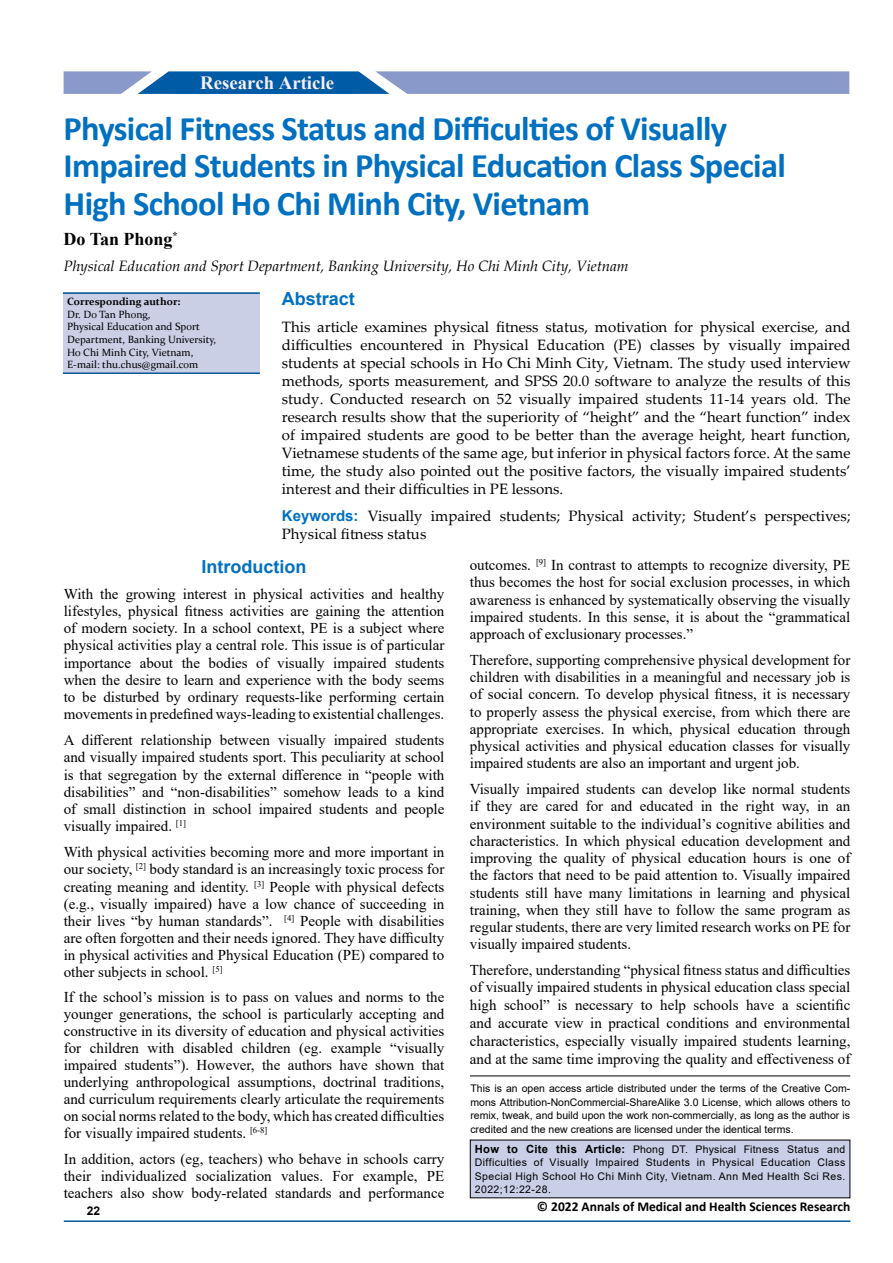
<style>
.page{position:relative;width:893px;height:1263px;background:#fff}
.page>*{position:absolute;margin:0;border:0;box-sizing:border-box;transform-origin:0 0}
.t1{font:700 34.5px/37.5px "Calibri";letter-spacing:-.02em;color:#0070c0}
.t2{font:700 18.75px "Times New Roman";color:#f9eff6}
.t3{font:700 18.6px "Times New Roman";color:#fff}
.t4{font:700 18px "Arial";color:#0070c0}
.t5{font:700 18px "Times New Roman";color:#000}
.t6{font:15px/17.2px "Times New Roman";color:#000;text-align:justify}
.t7{font:15px/18px "Palatino Linotype";color:#000;text-align:justify}
.t8{font:italic 15px "Book Antiqua";color:#000}
.t9{font:700 13.5px "Calibri";color:#000}
.t10{font:700 12px "Arial";color:#000}
.t11{font:10.5px/13.5px "Arial";letter-spacing:.02em;color:#000;text-align:justify}
.t12{font:10.5px/12.6px "Constantia";color:#000}
.t13{font:700 10.5px "Constantia";color:#000}
.s1{font-family:"Arial";font-weight:700;color:#0070c0}
.s2{font-weight:700;font-size:11.25px}
</style>
<div class="page">
<hr style="left:64px;top:1220px;width:786px;height:2px;background:#005a96">
<svg style="left:64px;top:71px;width:785px;height:23px;background:#879ccb"></svg>
<div style="left:175px;top:72px;width:178px;height:22px;background:#005ba6"></div>
<div style="left:63px;top:292px;width:196px;height:81px;background:#cacfe6"></div>
<hr style="left:63px;top:292px;width:197px;height:2px;background:#005a96">
<hr style="left:63px;top:372px;width:197px;height:2px;background:#005a96">
<div style="left:470px;top:1140px;width:380px;height:58px;background:#c9cfe7"></div>
<hr style="left:470px;top:1076px;width:380px;height:1px;background:#000">
<p class="t3" style="left:201px;top:69px;width:129px">Original Article</p>
<h1 class="t1" style="left:64px;top:109px;width:724px">Physical Fitness Status and Difficulties of Visually<br>Impaired Students in Physical Education Class Special<br>High School Ho Chi Minh City, Vietnam</h1>
<p class="t5" style="left:64px;top:226px;width:116px">Do Tan Phong<sup>*</sup></p>
<p class="t8" style="left:64px;top:255px;width:566px">Physical Education and Sport Department, Banking University, Ho Chi Minh City, Vietnam</p>
<p class="t2" style="left:200px;top:69px;width:135px">Research Article</p>
<p class="t13" style="left:67px;top:294px;width:115px">Corresponding author:</p>
<p class="t12" style="left:67px;top:308px;width:151px">Dr. Do Tan Phong,<br>Physical Education and Sport<br>Department, Banking University,<br>Ho Chi Minh City, Vietnam,<br>E-mail: thu.chus@gmail.com</p>
<p class="t4" style="left:282px;top:286px;width:75px">Abstract</p>
<p class="t7" style="left:282px;top:317px;width:570px">This article examines physical fitness status, motivation for physical exercise, and difficulties encountered in Physical Education (PE) classes by visually impaired students at special schools in Ho Chi Minh City, Vietnam. The study used interview methods, sports measurement, and SPSS 20.0 software to analyze the results of this study. Conducted research on 52 visually impaired students 11-14 years old. The research results show that the superiority of “height” and the “heart function” index of impaired students are good to be better than the average height, heart function, Vietnamese students of the same age, but inferior in physical factors force. At the same time, the study also pointed out the positive factors, the visually impaired students’ interest and their difficulties in PE lessons.</p>
<p class="t7" style="left:282px;top:506px;width:570px"><span class="s1">Keywords:</span> Visually impaired students; Physical activity; Student’s perspectives;<br>Physical fitness status</p>
<p class="t6" style="left:470px;top:556px;width:382px">outcomes. <sup>[9]</sup> In contrast to attempts to recognize diversity, PE thus becomes the host for social exclusion processes, in which awareness is enhanced by systematically observing the visually impaired students. In this sense, it is about the “grammatical approach of exclusionary processes.”</p>
<p class="t6" style="left:470px;top:651px;width:382px">Therefore, supporting comprehensive physical development for children with disabilities in a meaningful and necessary job is of social concern. To develop physical fitness, it is necessary to properly assess the physical exercise, from which there are appropriate exercises. In which, physical education through physical activities and physical education classes for visually impaired students are also an important and urgent job.</p>
<p class="t6" style="left:470px;top:780px;width:382px">Visually impaired students can develop like normal students if they are cared for and educated in the right way, in an environment suitable to the individual’s cognitive abilities and characteristics. In which physical education development and improving the quality of physical education hours is one of the factors that need to be paid attention to. Visually impaired students still have many limitations in learning and physical training, when they still have to follow the same program as regular students, there are very limited research works on PE for visually impaired students.</p>
<p class="t6" style="left:470px;top:961px;width:382px;line-height:17.7px">Therefore, understanding “physical fitness status and difficulties of visually impaired students in physical education class special high school” is necessary to help schools have a scientific and accurate view in practical conditions and environmental characteristics, especially visually impaired students learning, and at the same time improving the quality and effectiveness of</p>
<p class="t4" style="left:202px;top:554px;width:106px">Introduction</p>
<p class="t6" style="left:64px;top:584px;width:382px">With the growing interest in physical activities and healthy lifestyles, physical fitness activities are gaining the attention of modern society. In a school context, PE is a subject where physical activities play a central role. This issue is of particular importance about the bodies of visually impaired students when the desire to learn and experience with the body seems to be disturbed by ordinary requests-like performing certain movements in predefined ways-leading to existential challenges.</p>
<p class="t6" style="left:64px;top:731px;width:382px">A different relationship between visually impaired students and visually impaired students sport. This peculiarity at school is that segregation by the external difference in “people with disabilities” and “non-disabilities” somehow leads to a kind of small distinction in school impaired students and people visually impaired. <sup>[1]</sup></p>
<p class="t6" style="left:64px;top:843px;width:382px">With physical activities becoming more and more important in our society, <sup>[2]</sup> body standard is an increasingly toxic process for creating meaning and identity. <sup>[3]</sup> People with physical defects (e.g., visually impaired) have a low chance of succeeding in their lives “by human standards”. <sup>[4]</sup> People with disabilities are often forgotten and their needs ignored. They have difficulty in physical activities and Physical Education (PE) compared to other subjects in school. <sup>[5]</sup></p>
<p class="t6" style="left:64px;top:988px;width:382px">If the school’s mission is to pass on values and norms to the younger generations, the school is particularly accepting and constructive in its diversity of education and physical activities for children with disabled children (eg. example “visually impaired students”). However, the authors have shown that underlying anthropological assumptions, doctrinal traditions, and curriculum requirements clearly articulate the requirements on social norms related to the body, which has created difficulties for visually impaired students. <sup>[6-8]</sup></p>
<p class="t6" style="left:64px;top:1149px;width:382px">In addition, actors (eg, teachers) who behave in schools carry their individualized socialization values. For example, PE teachers also show body-related standards and performance</p>
<p class="t11" style="left:470px;top:1082px;width:381px">This is an open access article distributed under the terms of the Creative Com&shy;mons Attribution-NonCommercial-ShareAlike 3.0 License, which allows others to remix, tweak, and build upon the work non-commercially, as long as the author is credited and the new creations are licensed under the identical terms.</p>
<p class="t11" style="left:475px;top:1142px;width:372px"><span class="s2">How to Cite this Article:</span> Phong DT. Physical Fitness Status and Difficulties of Visually Impaired Students in Physical Education Class Special High School Ho Chi Minh City, Vietnam. Ann Med Health Sci Res.<br>2022;12:22-28.</p>
<p class="t10" style="left:87px;top:1202px;width:15px">22</p>
<p class="t9" style="left:537px;top:1197px;width:315px">© 2022 Annals of Medical and Health Sciences Research</p>
</div>
